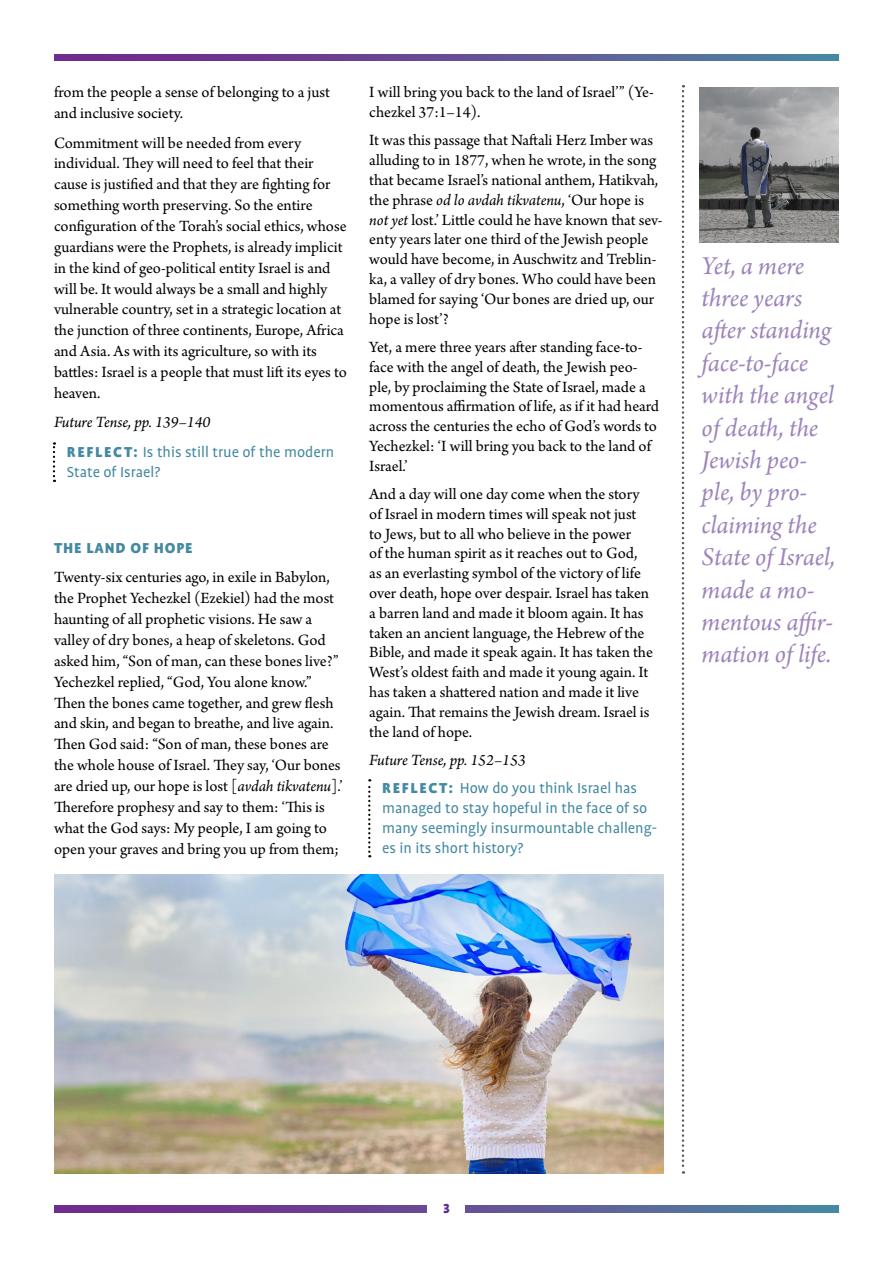
<style>
.page{position:relative;width:893px;height:1263px;background:#fff}
.page>*{position:absolute;margin:0;border:0;box-sizing:border-box;transform-origin:0 0}
.t1{font:italic 27px/32.4px "Arno Pro";letter-spacing:-.005em;color:#9d85bb}
.t2{font:16.5px/19.8px "Arno Pro";color:#000}
.t3{font:16.5px/19.8px "Profile Pro";color:#4489a2}
.t4{font:italic 16.5px "Arno Pro";color:#000}
.t5{font:900 16.5px "Profile Pro";letter-spacing:.05em;color:#4489a2}
.t6{font:900 15px "Profile Pro";color:#5d2e8d}
.s1{font-weight:900}
.s2{font-style:italic}
</style>
<div class="page">
<svg style="left:54px;top:54px;width:785px;height:7px;background:#635196"></svg>
<svg style="left:54px;top:1205px;width:785px;height:7px;background:#635196"></svg>
<svg style="left:682px;top:85px;width:2px;height:1089px"></svg>
<div style="left:428px;top:1180px;width:37px;height:54px;background:#fff"></div>
<svg style="left:53px;top:442px;width:2px;height:40px"></svg>
<svg style="left:368px;top:779px;width:2px;height:78px"></svg>
<img style="left:699px;top:87px;width:140px;height:155px">
<img style="left:54px;top:875px;width:609px;height:299px">
<p class="t2" style="left:54px;top:83px;width:277px;line-height:20.9px">from the people a sense of belonging to a just and inclusive society.</p>
<p class="t2" style="left:54px;top:133px;width:294px;line-height:20.9px">Commitment will be needed from every individual. They will need to feel that their cause is justified and that they are fighting for something worth preserving. So the entire configuration of the Torah’s social ethics, whose guardians were the Prophets, is already implicit in the kind of geo-political entity Israel is and will be. It would always be a small and highly vulnerable country, set in a strategic location at the junction of three continents, Europe, Africa and Asia. As with its agriculture, so with its battles: Israel is a people that must lift its eyes to heaven.</p>
<p class="t4" style="left:54px;top:413px;width:158px">Future Tense, pp. 139–140</p>
<p class="t3" style="left:67px;top:442px;width:269px;line-height:20.9px"><span class="s1">REFLECT:</span> Is this still true of the modern<br>State of Israel?</p>
<p class="t5" style="left:54px;top:538px;width:140px">THE LAND OF HOPE</p>
<p class="t2" style="left:54px;top:568px;width:290px;line-height:20.9px">Twenty-six centuries ago, in exile in Babylon, the Prophet Yechezkel (Ezekiel) had the most haunting of all prophetic visions. He saw a valley of dry bones, a heap of skeletons. God asked him, “Son of man, can these bones live?” Yechezkel replied, “God, You alone know.” Then the bones came together, and grew flesh and skin, and began to breathe, and live again.<br>Then God said: “Son of man, these bones are the whole house of Israel. They say, ‘Our bones are dried up, our hope is lost [<span class="s2">avdah tikvatenu</span>].’ Therefore prophesy and say to them: ‘This is what the God says: My people, I am going to open your graves and bring you up from them;</p>
<p class="t2" style="left:369px;top:83px;width:286px">I will bring you back to the land of Israel’” (Ye&shy;chezkel 37:1–14).</p>
<p class="t2" style="left:369px;top:131px;width:295px">It was this passage that Naftali Herz Imber was alluding to in 1877, when he wrote, in the song that became Israel’s national anthem, Hatikvah, the phrase <span class="s2">od lo avdah tikvatenu</span>, ‘Our hope is <span class="s2">not yet</span> lost.’ Little could he have known that sev&shy;enty years later one third of the Jewish people would have become, in Auschwitz and Treblin&shy;ka, a valley of dry bones. Who could have been blamed for saying ‘Our bones are dried up, our hope is lost’?</p>
<p class="t2" style="left:369px;top:338px;width:291px">Yet, a mere three years after standing face-to&shy;face with the angel of death, the Jewish peo&shy;ple, by proclaiming the State of Israel, made a momentous affirmation of life, as if it had heard across the centuries the echo of God’s words to Yechezkel: ‘I will bring you back to the land of Israel.’</p>
<p class="t2" style="left:369px;top:485px;width:285px">And a day will one day come when the story of Israel in modern times will speak not just to Jews, but to all who believe in the power<br>of the human spirit as it reaches out to God, as an everlasting symbol of the victory of life over death, hope over despair. Israel has taken a barren land and made it bloom again. It has taken an ancient language, the Hebrew of the Bible, and made it speak again. It has taken the West’s oldest faith and made it young again. It has taken a shattered nation and made it live again. That remains the Jewish dream. Israel is the land of hope.</p>
<p class="t4" style="left:369px;top:750px;width:158px">Future Tense, pp. 152–153</p>
<p class="t3" style="left:382px;top:779px;width:277px"><span class="s1">REFLECT:</span> How do you think Israel has managed to stay hopeful in the face of so many seemingly insurmountable challeng&shy;es in its short history?</p>
<h1 class="t1" style="left:702px;top:251px;width:135px">Yet, a mere three years after standing face-to-face with the angel of death, the<br>Jewish peo&shy;ple, by pro&shy;claiming the<br>State of Israel, made a mo&shy;mentous affir&shy;mation of life.</h1>
<p class="t6" style="left:443px;top:1199px;width:8px">3</p>
</div>
